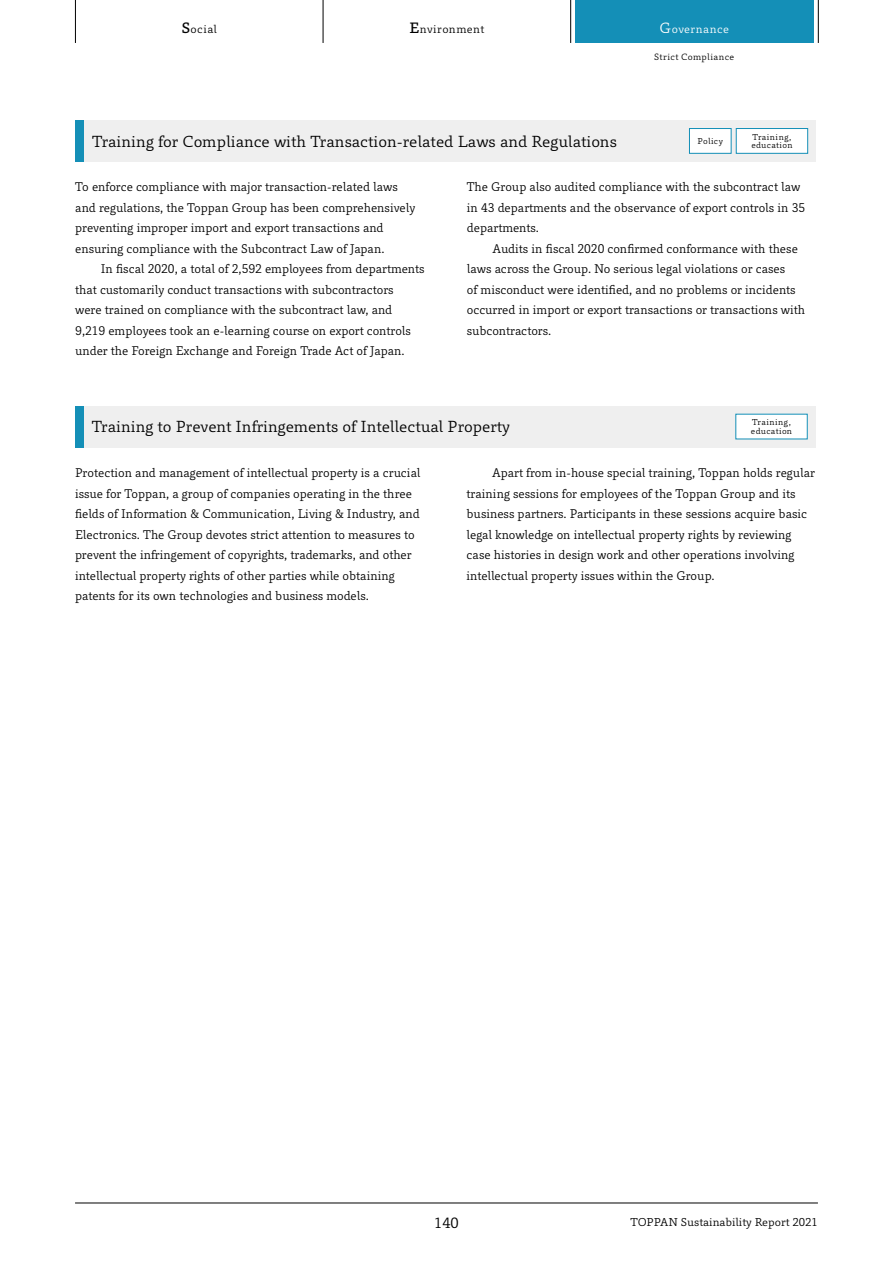
<style>
.page{position:relative;width:893px;height:1263px;background:#fff}
.page>*{position:absolute;margin:0;border:0;box-sizing:border-box;transform-origin:0 0}
.t1{font:14.85px "Toppan Bunkyu Gothic Pr 6 N";color:#000}
.t2{font:13.8px "Toppan Bunkyu Gothic Pr 6 N";color:#000}
.t3{font:11.7px/20.4px "Toppan Bunkyu Gothic Pr 6 N";color:#000;scale:.96 1}
.t4{font:10.65px "Toppan Bunkyu Gothic Pr 6 N";color:#000}
.t5{font:10.65px "Toppan Bunkyu Gothic Pr 6 N";letter-spacing:.035em;color:#000}
.t6{font:10.65px "Toppan Bunkyu Gothic Pr 6 N";letter-spacing:.035em;color:#fff}
.t7{font:8.55px "Toppan Bunkyu Gothic Pr 6 N";letter-spacing:.03em;color:#000}
.t8{font:7.95px/8.6px "Toppan Bunkyu Gothic Pr 6 N";letter-spacing:.035em;color:#000}
.s1{font-family:"Toppan Bunkyu Gothic Pr 6 N DB";font-size:13.8px}
.s2{font-family:"Toppan Bunkyu Gothic Pr 6 N DB";font-size:13.8px;color:#000}
</style>
<div class="page">
<div style="left:75px;top:406px;width:740px;height:41px;background:#efefef"></div>
<div style="left:736px;top:414px;width:71px;height:25px;background:#fff"></div>
<div style="left:75px;top:406px;width:8px;height:41px;background:#148fb7"></div>
<div style="left:75px;top:120px;width:741px;height:42px;background:#efefef"></div>
<div style="left:736px;top:129px;width:72px;height:24px;background:#fff"></div>
<div style="left:736px;top:128px;width:72px;height:26px;border:1px solid #148fb7"></div>
<div style="left:75px;top:120px;width:9px;height:42px;background:#148fb7"></div>
<div style="left:689px;top:129px;width:42px;height:24px;background:#fff"></div>
<div style="left:689px;top:128px;width:43px;height:26px;border:1px solid #148fb7"></div>
<hr style="left:75px;top:0;width:1px;height:43px;background:#000">
<hr style="left:323px;top:0;width:1px;height:43px;background:#000">
<hr style="left:570px;top:0;width:1px;height:43px;background:#000">
<hr style="left:818px;top:0;width:1px;height:43px;background:#000">
<div style="left:575px;top:0;width:238px;height:43px;background:#148fb7"></div>
<hr style="left:75px;top:1203px;width:743px;height:1px;background:#000">
<p class="t4" style="left:182px;top:23px;width:37px"><span class="s1">S</span>ocial</p>
<p class="t5" style="left:409px;top:23px;width:76px"><span class="s1">E</span>nvironment</p>
<p class="t6" style="left:660px;top:23px;width:71px"><span class="s2">G</span>overnance</p>
<p class="t7" style="left:654px;top:52px;width:82px">Strict Compliance</p>
<p class="t1" style="left:92px;top:133px;width:526px">Training for Compliance with Transaction-related Laws and Regulations</p>
<p class="t8" style="left:751px;top:133px;width:43px">Training, education</p>
<p class="t8" style="left:698px;top:137px;width:27px">Policy</p>
<p class="t3" style="left:75px;top:177px;width:356px">To enforce compliance with major transaction-related laws and regulations, the Toppan Group has been comprehensively preventing improper import and export transactions and ensuring compliance with the Subcontract Law of Japan.</p>
<p class="t3" style="left:75px;top:259px;width:365px;text-indent:26px">In fiscal 2020, a total of 2,592 employees from departments that customarily conduct transactions with subcontractors<br>were trained on compliance with the subcontract law, and 9,219 employees took an e-learning course on export controls under the Foreign Exchange and Foreign Trade Act of Japan.</p>
<p class="t3" style="left:467px;top:177px;width:354px">The Group also audited compliance with the subcontract law in 43 departments and the observance of export controls in 35 departments.</p>
<p class="t3" style="left:467px;top:239px;width:354px;text-indent:26px">Audits in fiscal 2020 confirmed conformance with these laws across the Group. No serious legal violations or cases<br>of misconduct were identified, and no problems or incidents occurred in import or export transactions or transactions with subcontractors.</p>
<p class="t1" style="left:92px;top:418px;width:420px">Training to Prevent Infringements of Intellectual Property</p>
<p class="t8" style="left:751px;top:418px;width:43px">Training, education</p>
<p class="t3" style="left:75px;top:463px;width:361px">Protection and management of intellectual property is a crucial issue for Toppan, a group of companies operating in the three fields of Information &amp; Communication, Living &amp; Industry, and Electronics. The Group devotes strict attention to measures to prevent the infringement of copyrights, trademarks, and other intellectual property rights of other parties while obtaining patents for its own technologies and business models.</p>
<p class="t3" style="left:467px;top:463px;width:364px;text-indent:26px">Apart from in-house special training, Toppan holds regular training sessions for employees of the Toppan Group and its business partners. Participants in these sessions acquire basic legal knowledge on intellectual property rights by reviewing case histories in design work and other operations involving intellectual property issues within the Group.</p>
<p class="t2" style="left:434px;top:1215px;width:26px">140</p>
<p class="t4" style="left:631px;top:1216px;width:189px">TOPPAN Sustainability Report 2021</p>
</div>
